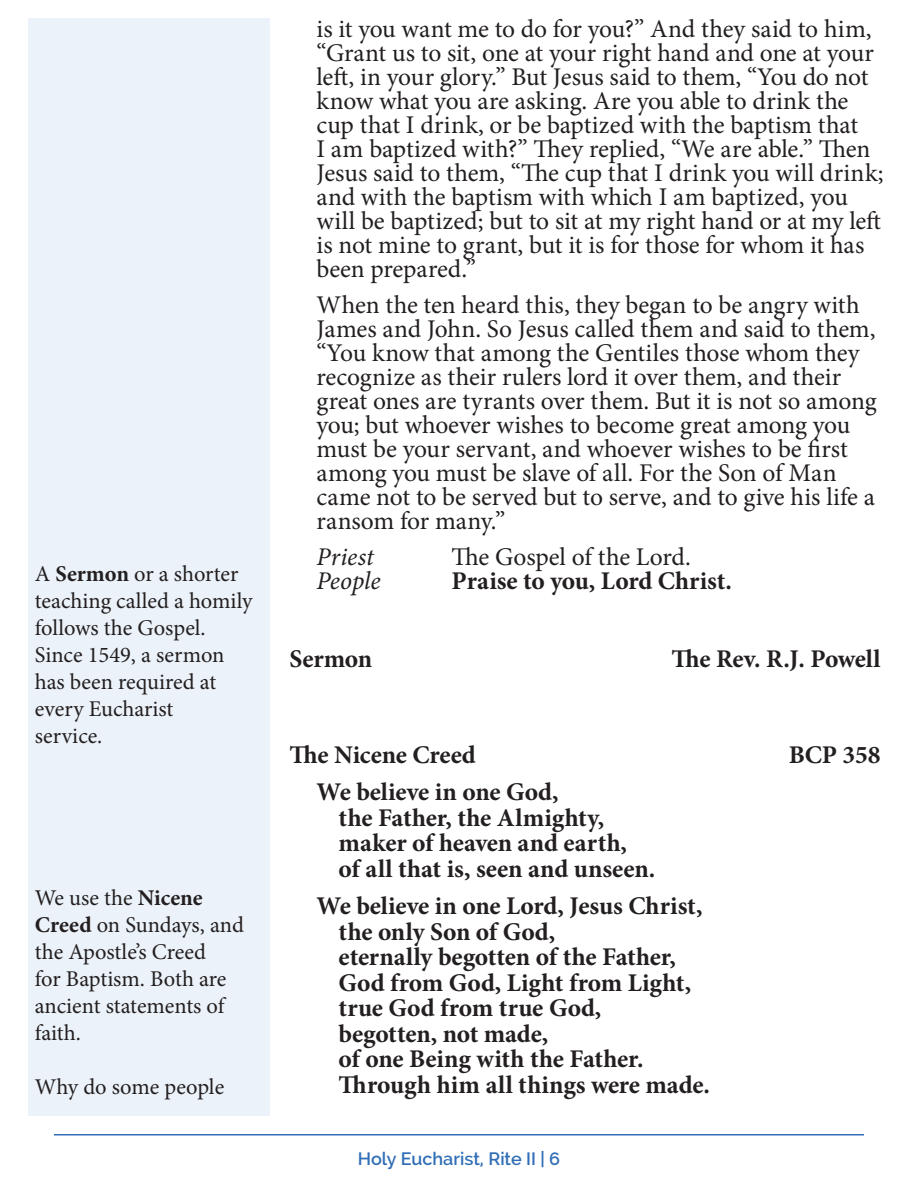
<style>
.page{position:relative;width:918px;height:1188px;background:#fff}
.page>*{position:absolute;margin:0;border:0;box-sizing:border-box;transform-origin:0 0}
.People{font:25.5px/24px "Minion Pro";letter-spacing:-.005em;color:#231f20}
.People-2{font:700 25.5px/25.5px "Minion Pro";color:#231f20}
.People-3{font:italic 25.5px "Minion Pro";color:#231f20}
.t1{font:22.5px/27px "Minion Pro";color:#231f20}
.t2{font:600 18px "Raleway";color:#316eb6}
.s1{font-weight:700}
</style>
<div class="page">
<hr style="left:54px;top:1134px;width:810px;height:2px;background:#316eb6">
<div style="left:28px;top:18px;width:242px;height:1098px;background:#ebf2f9"></div>
<p class="t1" style="left:35px;top:561px;width:219px">A <span class="s1">Sermon</span> or a shorter teaching called a homily follows the Gospel.</p>
<p class="t1" style="left:35px;top:642px;width:191px">Since 1549, a sermon</p>
<p class="t1" style="left:35px;top:669px;width:183px">has been required at</p>
<p class="t1" style="left:35px;top:696px;width:140px">every Eucharist</p>
<p class="t1" style="left:35px;top:723px;width:69px">service.</p>
<p class="t1" style="left:35px;top:885px;width:211px">We use the <span class="s1">Nicene<br>Creed</span> on Sundays, and the Apostle’s Creed<br>for Baptism. Both are ancient statements of faith.</p>
<p class="t1" style="left:35px;top:1074px;width:191px">Why do some people</p>
<p class="People" style="left:316px;top:17px;width:569px">is it you want me to do for you?” And they said to him, “Grant us to sit, one at your right hand and one at your left, in your glory.” But Jesus said to them, “You do not know what you are asking. Are you able to drink the cup that I drink, or be baptized with the baptism that<br>I am baptized with?” They replied, “We are able.” Then Jesus said to them, “The cup that I drink you will drink; and with the baptism with which I am baptized, you will be baptized; but to sit at my right hand or at my left is not mine to grant, but it is for those for whom it has been prepared.”</p>
<p class="People" style="left:316px;top:293px;width:562px">When the ten heard this, they began to be angry with James and John. So Jesus called them and said to them, “You know that among the Gentiles those whom they recognize as their rulers lord it over them, and their great ones are tyrants over them. But it is not so among you; but whoever wishes to become great among you must be your servant, and whoever wishes to be first among you must be slave of all. For the Son of Man came not to be served but to serve, and to give his life a ransom for many.”</p>
<p class="People-3" style="left:316px;top:539px;width:59px">Priest</p>
<p class="People" style="left:452px;top:545px;width:241px">The Gospel of the Lord.</p>
<p class="People-3" style="left:316px;top:563px;width:66px">People</p>
<p class="People-2" style="left:451px;top:567px;width:282px">Praise to you, Lord Christ.</p>
<p class="People-2" style="left:290px;top:645px;width:84px">Sermon</p>
<p class="People-2" style="left:671px;top:645px;width:211px">The Rev. R.J. Powell</p>
<p class="People-2" style="left:290px;top:741px;width:188px">The Nicene Creed</p>
<p class="People-2" style="left:789px;top:741px;width:93px">BCP 358</p>
<p class="People-2" style="left:339px;top:779px;width:318px;text-indent:-22px">We believe in one God,<br>the Father, the Almighty, maker of heaven and earth, of all that is, seen and unseen.</p>
<p class="People-2" style="left:339px;top:893px;width:373px;text-indent:-22px">We believe in one Lord, Jesus Christ, the only Son of God,<br>eternally begotten of the Father,<br>God from God, Light from Light, true God from true God,<br>begotten, not made,<br>of one Being with the Father.<br>Through him all things were made.</p>
<p class="t2" style="left:358px;top:1149px;width:204px">Holy Eucharist, Rite II | 6</p>
</div>
